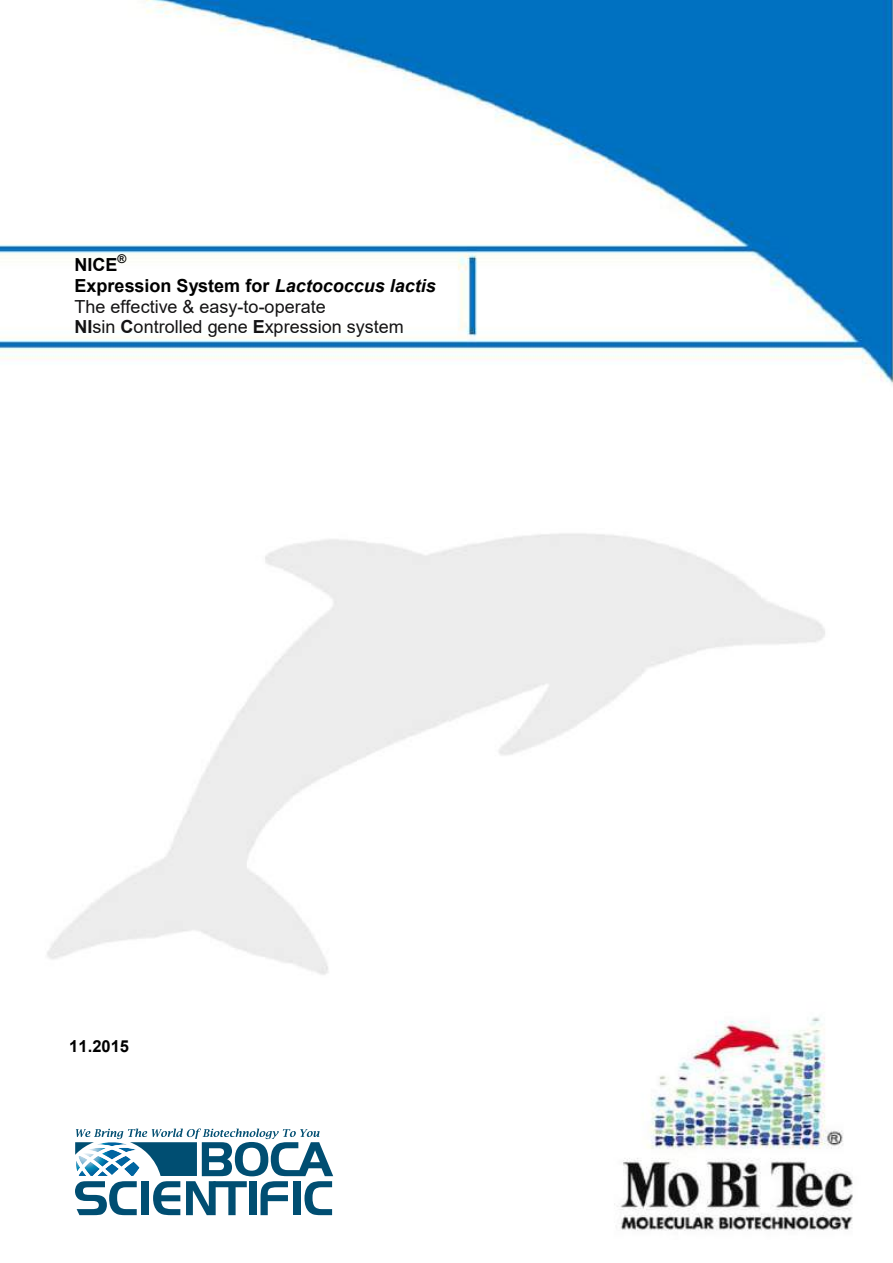
<style>
.page{position:relative;width:893px;height:1263px;background:#fff}
.page>*{position:absolute;margin:0;border:0;box-sizing:border-box;transform-origin:0 0}
.t1{font:18px/20.5px "Arial";color:#141314}
.t2{font:700 18px "Arial";color:#000}
.t3{font:700 16.5px "Arial";color:#000}
.t4{font:700 12px "Arial";color:#000}
.s1{font-weight:700;color:#000}
.s2{font-weight:700;font-style:italic;color:#000}
.s3{font-weight:700}
</style>
<div class="page">
<img style="left:0;top:0;width:893px;height:1231px">
<div style="left:58px;top:1031px;width:284px;height:30px;background:#fff"></div>
<svg style="left:75px;top:1128px;width:258px;height:87px"></svg>
<svg style="left:358px;top:1194px;width:10px;height:10px"></svg>
<svg style="left:503px;top:1194px;width:10px;height:10px"></svg>
<svg style="left:671px;top:1194px;width:9px;height:10px"></svg>
<p class="t2" style="left:75px;top:258px;width:45px">NICE</p>
<p class="t4" style="left:118px;top:254px;width:10px">®</p>
<p class="t1" style="left:75px;top:277px;width:363px"><span class="s1">Expression System for</span> <span class="s2">Lactococcus lactis<br></span>The effective &amp; easy-to-operate<br><span class="s3">NI</span>sin <span class="s3">C</span>ontrolled gene <span class="s3">E</span>xpression system</p>
<p class="t3" style="left:69px;top:1040px;width:61px">11.2015</p>
</div>
